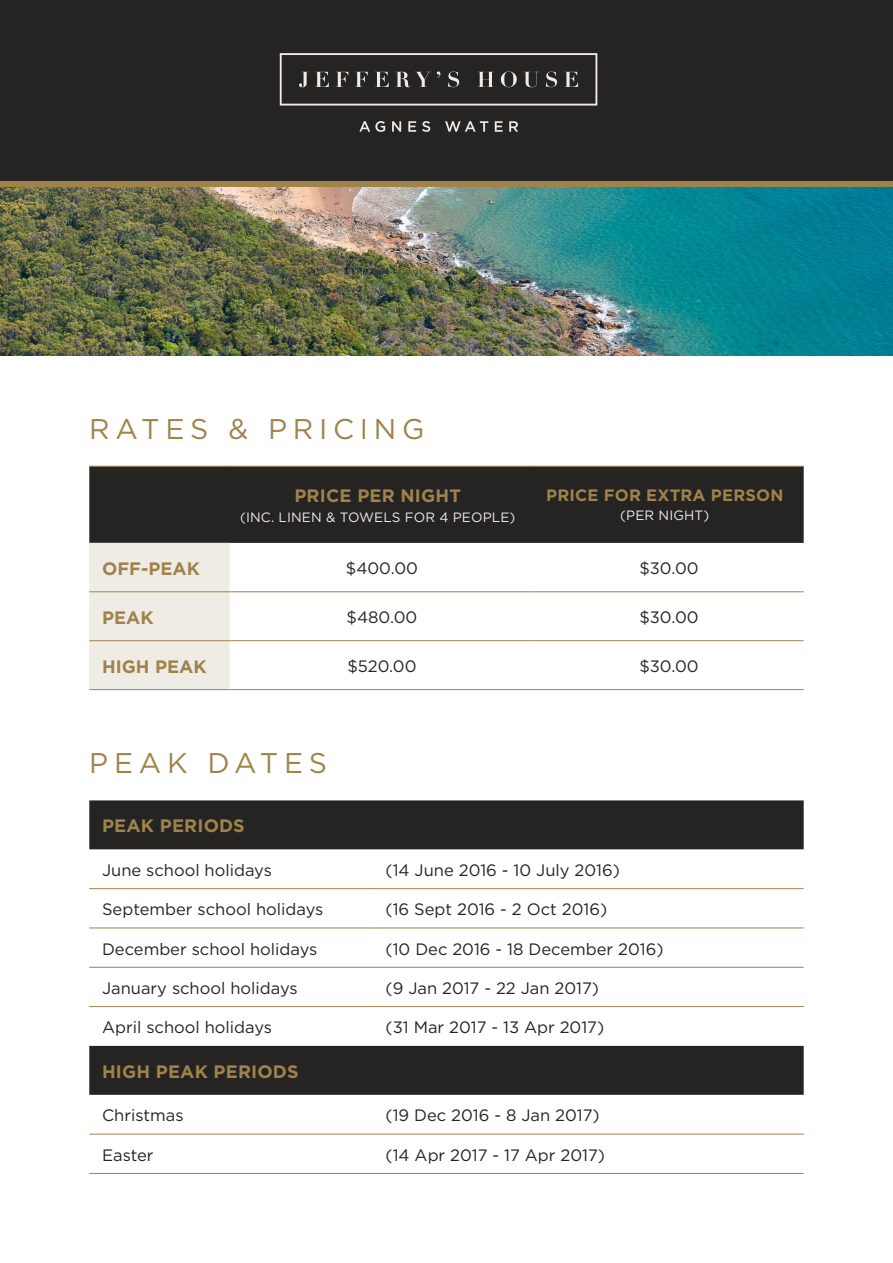
<style>
.page{position:relative;width:893px;height:1263px;background:#fff}
.page>*{position:absolute;margin:0;border:0;box-sizing:border-box;transform-origin:0 0}
.t1{font:28.5px "Gotham";letter-spacing:.2em;color:#a0834b}
.t2{font:700 18px "Gotham";letter-spacing:.01em;color:#a0834b}
.t3{font:16.5px "Gotham";color:#252423}
.t4{font:700 16.5px "Gotham";letter-spacing:.01em;color:#a0834b}
.t5{font:13.5px "Gotham";letter-spacing:.01em;color:#efebe5}
</style>
<div class="page">
<img style="left:0;top:187px;width:893px;height:168px">
<div style="left:89px;top:467px;width:715px;height:76px;background:#252423"></div>
<div style="left:89px;top:543px;width:141px;height:146px;background:#efebe5"></div>
<hr style="left:89px;top:466px;width:141px;height:1px;background:#a0834b">
<hr style="left:230px;top:466px;width:304px;height:1px;background:#a0834b">
<hr style="left:534px;top:466px;width:270px;height:1px;background:#a0834b">
<hr style="left:89px;top:591px;width:141px;height:1px;background:#a0834b">
<hr style="left:230px;top:591px;width:304px;height:1px;background:#a0834b">
<hr style="left:534px;top:591px;width:270px;height:1px;background:#a0834b">
<hr style="left:89px;top:640px;width:141px;height:1px;background:#a0834b">
<hr style="left:230px;top:640px;width:304px;height:1px;background:#a0834b">
<hr style="left:534px;top:640px;width:270px;height:1px;background:#a0834b">
<hr style="left:89px;top:689px;width:141px;height:1px;background:#a0834b">
<hr style="left:230px;top:689px;width:304px;height:1px;background:#a0834b">
<hr style="left:534px;top:689px;width:270px;height:1px;background:#a0834b">
<div style="left:0;top:0;width:893px;height:181px;background:#252423"></div>
<div style="left:0;top:181px;width:893px;height:6px;background:#a0834b"></div>
<svg style="left:359px;top:121px;width:26px;height:11px"></svg>
<svg style="left:392px;top:121px;width:9px;height:11px"></svg>
<svg style="left:408px;top:121px;width:8px;height:11px"></svg>
<svg style="left:422px;top:121px;width:8px;height:11px"></svg>
<svg style="left:445px;top:121px;width:43px;height:11px"></svg>
<svg style="left:495px;top:121px;width:8px;height:11px"></svg>
<svg style="left:509px;top:121px;width:9px;height:11px"></svg>
<svg style="left:280px;top:53px;width:317px;height:53px"></svg>
<svg style="left:89px;top:800px;width:715px;height:295px"></svg>
<hr style="left:89px;top:888px;width:284px;height:1px;background:#a0834b">
<hr style="left:373px;top:888px;width:431px;height:1px;background:#a0834b">
<hr style="left:89px;top:928px;width:284px;height:1px;background:#a0834b">
<hr style="left:373px;top:928px;width:431px;height:1px;background:#a0834b">
<hr style="left:89px;top:967px;width:284px;height:1px;background:#a0834b">
<hr style="left:373px;top:967px;width:431px;height:1px;background:#a0834b">
<hr style="left:89px;top:1134px;width:284px;height:1px;background:#a0834b">
<hr style="left:373px;top:1134px;width:431px;height:1px;background:#a0834b">
<hr style="left:89px;top:1173px;width:284px;height:1px;background:#a0834b">
<hr style="left:373px;top:1173px;width:431px;height:1px;background:#a0834b">
<hr style="left:89px;top:1006px;width:284px;height:1px;background:#a0834b">
<hr style="left:373px;top:1006px;width:431px;height:1px;background:#a0834b">
<h1 class="t1" style="left:89px;top:413px;width:337px">RATES &amp; PRICING</h1>
<p class="t2" style="left:294px;top:486px;width:168px">PRICE PER NIGHT</p>
<p class="t5" style="left:240px;top:509px;width:277px">(INC. LINEN &amp; TOWELS FOR 4 PEOPLE)</p>
<p class="t4" style="left:546px;top:486px;width:239px">PRICE FOR EXTRA PERSON</p>
<p class="t5" style="left:620px;top:508px;width:91px">(PER NIGHT)</p>
<p class="t2" style="left:102px;top:558px;width:99px">OFF-PEAK</p>
<p class="t3" style="left:346px;top:559px;width:74px">$400.00</p>
<p class="t3" style="left:639px;top:559px;width:61px">$30.00</p>
<p class="t2" style="left:102px;top:607px;width:53px">PEAK</p>
<p class="t3" style="left:347px;top:608px;width:72px">$480.00</p>
<p class="t3" style="left:639px;top:608px;width:61px">$30.00</p>
<p class="t2" style="left:102px;top:656px;width:106px">HIGH PEAK</p>
<p class="t3" style="left:347px;top:656px;width:71px">$520.00</p>
<p class="t3" style="left:639px;top:656px;width:61px">$30.00</p>
<h1 class="t1" style="left:89px;top:747px;width:239px">PEAK DATES</h1>
<p class="t2" style="left:102px;top:815px;width:144px">PEAK PERIODS</p>
<p class="t3" style="left:102px;top:861px;width:171px">June school holidays</p>
<p class="t3" style="left:386px;top:861px;width:236px">(14 June 2016 - 10 July 2016)</p>
<p class="t3" style="left:102px;top:900px;width:223px">September school holidays</p>
<p class="t3" style="left:386px;top:900px;width:223px">(16 Sept 2016 - 2 Oct 2016)</p>
<p class="t3" style="left:102px;top:939px;width:217px">December school holidays</p>
<p class="t3" style="left:386px;top:939px;width:279px">(10 Dec 2016 - 18 December 2016)</p>
<p class="t3" style="left:102px;top:979px;width:197px">January school holidays</p>
<p class="t3" style="left:386px;top:979px;width:215px">(9 Jan 2017 - 22 Jan 2017)</p>
<p class="t3" style="left:102px;top:1018px;width:172px">April school holidays</p>
<p class="t3" style="left:386px;top:1018px;width:220px">(31 Mar 2017 - 13 Apr 2017)</p>
<p class="t2" style="left:102px;top:1061px;width:198px">HIGH PEAK PERIODS</p>
<p class="t3" style="left:102px;top:1106px;width:83px">Christmas</p>
<p class="t3" style="left:386px;top:1106px;width:216px">(19 Dec 2016 - 8 Jan 2017)</p>
<p class="t3" style="left:102px;top:1146px;width:53px">Easter</p>
<p class="t3" style="left:386px;top:1146px;width:221px">(14 Apr 2017 - 17 Apr 2017)</p>
</div>
